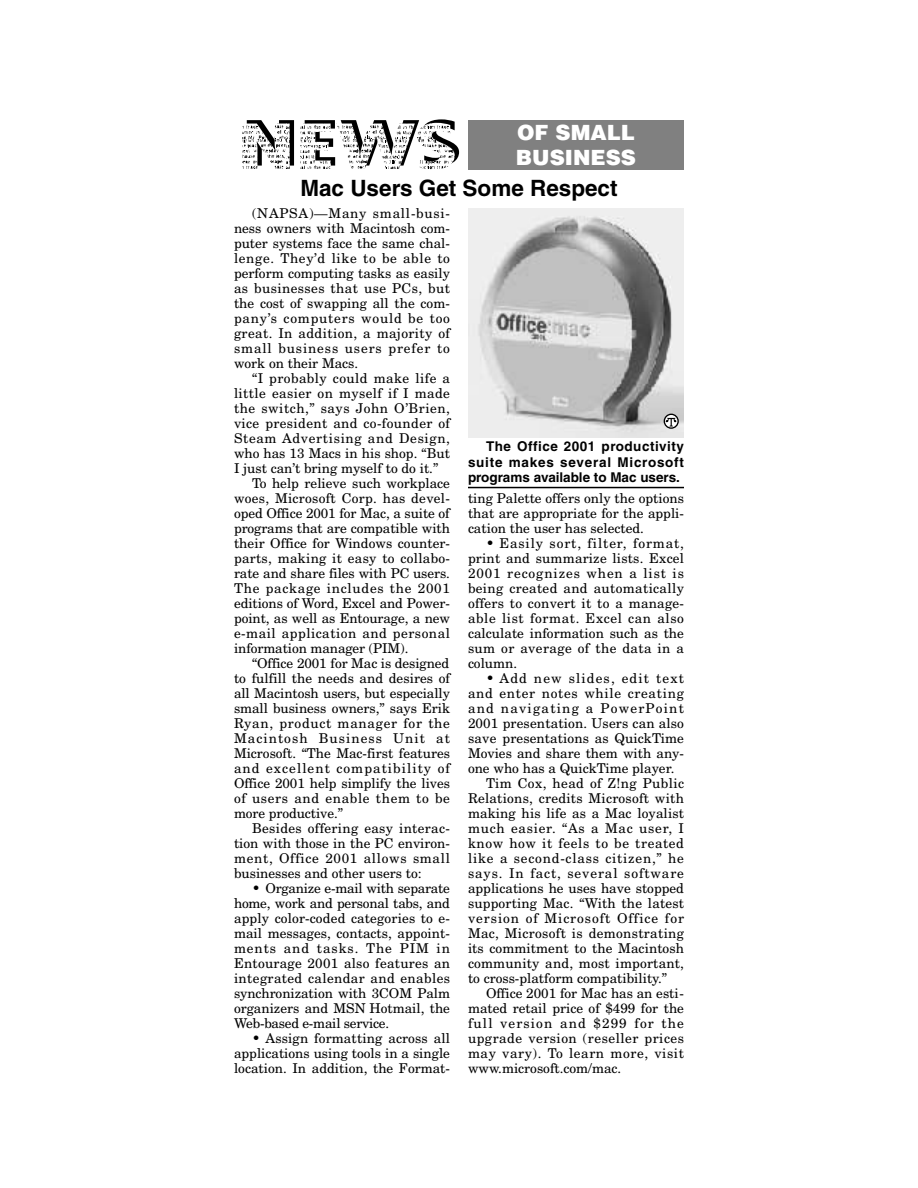
<style>
.page{position:relative;width:918px;height:1188px;background:#fff}
.page>*{position:absolute;margin:0;border:0;box-sizing:border-box;transform-origin:0 0}
.t1{font:700 22.5px "Helvetica";color:#000}
.t2{font:900 21px/25.2px "Helvetica";color:#fff}
.t3{font:13.5px/15px "New Century Schlbk";letter-spacing:.01em;color:#000;text-align:justify}
.t4{font:13.5px "New Century Schlbk";letter-spacing:.055em;color:#000}
.t5{font:13.5px "New Century Schlbk";letter-spacing:.035em;color:#000}
.t6{font:700 13.5px/15.8px "Helvetica";color:#000;text-align:justify}
.t7{font:13.5px "New Century Schlbk";letter-spacing:.03em;color:#000}
.t8{font:13.5px "New Century Schlbk";letter-spacing:.05em;color:#000}
.t9{font:13.5px "New Century Schlbk";letter-spacing:.04em;color:#000}
.t10{font:13.5px "New Century Schlbk";letter-spacing:.085em;color:#000}
.t11{font:13.5px "New Century Schlbk";letter-spacing:.06em;color:#000}
.t12{font:13.5px "New Century Schlbk";letter-spacing:.075em;color:#000}
.t13{font:13.5px "New Century Schlbk";letter-spacing:.065em;color:#000}
.t14{font:13.5px "New Century Schlbk";letter-spacing:.07em;color:#000}
.t15{font:13.5px "New Century Schlbk";letter-spacing:.045em;color:#000}
.t16{font:13.5px "New Century Schlbk";letter-spacing:.09em;color:#000}
.t17{font:13.5px "New Century Schlbk";letter-spacing:.08em;color:#000}
</style>
<div class="page">
<img style="left:468px;top:208px;width:216px;height:230px">
<svg style="left:664px;top:414px;width:15px;height:15px"></svg>
<svg style="left:665px;top:415px;width:12px;height:12px"></svg>
<svg style="left:665px;top:418px;width:11px;height:9px"></svg>
<hr style="left:468px;top:487px;width:216px;height:1px;background:#000">
<div style="left:468px;top:120px;width:216px;height:50px;background:#808080"></div>
<svg style="left:242px;top:120px;width:52px;height:49px"></svg>
<svg style="left:300px;top:119px;width:159px;height:51px"></svg>
<h2 class="t2" style="left:516px;top:119px;width:122px">OF SMALL<br>BUSINESS</h2>
<h1 class="t1" style="left:300px;top:175px;width:319px">Mac Users Get Some Respect</h1>
<p class="t3" style="left:234px;top:206px;width:218px;text-indent:18px">(NAPSA)—Many small-busi&shy;ness owners with Macintosh com&shy;puter systems face the same chal&shy;lenge. They’d like to be able to perform computing tasks as easily as businesses that use PCs, but the cost of swapping all the com&shy;pany’s computers would be too great. In addition, a majority of small business users prefer to work on their Macs.</p>
<p class="t5" style="left:252px;top:370px;width:200px">“I probably could make life a</p>
<p class="t7" style="left:234px;top:385px;width:218px">little easier on myself if I made</p>
<p class="t9" style="left:234px;top:400px;width:218px">the switch,” says John O’Brien,</p>
<p class="t7" style="left:234px;top:415px;width:218px">vice president and co-founder of</p>
<p class="t8" style="left:234px;top:430px;width:218px">Steam Advertising and Design,</p>
<p class="t3" style="left:234px;top:446px;width:218px">who has 13 Macs in his shop. “But</p>
<p class="t3" style="left:234px;top:461px;width:206px">I just can’t bring myself to do it.”</p>
<p class="t3" style="left:252px;top:476px;width:200px">To help relieve such workplace</p>
<p class="t3" style="left:234px;top:491px;width:218px">woes, Microsoft Corp. has devel-</p>
<p class="t3" style="left:234px;top:506px;width:217px">oped Office 2001 for Mac, a suite of</p>
<p class="t3" style="left:234px;top:521px;width:217px">programs that are compatible with</p>
<p class="t3" style="left:234px;top:536px;width:218px">their Office for Windows counter-</p>
<p class="t3" style="left:234px;top:551px;width:218px">parts, making it easy to collabo-</p>
<p class="t3" style="left:234px;top:566px;width:217px">rate and share files with PC users.</p>
<p class="t4" style="left:234px;top:580px;width:218px">The package includes the 2001</p>
<p class="t3" style="left:234px;top:596px;width:217px">editions of Word, Excel and Power-</p>
<p class="t3" style="left:234px;top:611px;width:218px">point, as well as Entourage, a new</p>
<p class="t5" style="left:234px;top:625px;width:217px">e-mail application and personal</p>
<p class="t3" style="left:234px;top:641px;width:176px">information manager (PIM).</p>
<p class="t3" style="left:252px;top:656px;width:199px">“Office 2001 for Mac is designed</p>
<p class="t3" style="left:234px;top:671px;width:218px">to fulfill the needs and desires of</p>
<p class="t3" style="left:234px;top:686px;width:217px">all Macintosh users, but especially</p>
<p class="t3" style="left:234px;top:701px;width:218px">small business owners,” says Erik</p>
<p class="t4" style="left:234px;top:715px;width:218px">Ryan, product manager for the</p>
<p class="t17" style="left:234px;top:730px;width:218px">Macintosh Business Unit at</p>
<p class="t3" style="left:234px;top:746px;width:218px">Microsoft. “The Mac-first features</p>
<p class="t12" style="left:234px;top:760px;width:218px">and excellent compatibility of</p>
<p class="t3" style="left:234px;top:776px;width:217px">Office 2001 help simplify the lives</p>
<p class="t8" style="left:234px;top:790px;width:218px">of users and enable them to be</p>
<p class="t3" style="left:234px;top:806px;width:111px">more productive.”</p>
<p class="t3" style="left:252px;top:821px;width:199px">Besides offering easy interac-</p>
<p class="t3" style="left:234px;top:836px;width:218px">tion with those in the PC environ-</p>
<p class="t8" style="left:234px;top:850px;width:218px">ment, Office 2001 allows small</p>
<p class="t3" style="left:234px;top:866px;width:189px">businesses and other users to:</p>
<p class="t3" style="left:234px;top:881px;width:218px;text-indent:18px">• Organize e-mail with separate home, work and personal tabs, and apply color-coded categories to e&shy;mail messages, contacts, appoint&shy;ments and tasks. The PIM in Entourage 2001 also features an integrated calendar and enables synchronization with 3COM Palm organizers and MSN Hotmail, the Web-based e-mail service.</p>
<p class="t3" style="left:234px;top:1031px;width:218px;text-indent:18px">• Assign formatting across all applications using tools in a single location. In addition, the Format-</p>
<p class="t6" style="left:468px;top:438px;width:218px;text-indent:18px">The Office 2001 productivity suite makes several Microsoft programs available to Mac users.</p>
<p class="t3" style="left:468px;top:490px;width:218px">ting Palette offers only the options that are appropriate for the appli&shy;cation the user has selected.</p>
<p class="t3" style="left:468px;top:535px;width:218px;text-indent:18px">• Easily sort, filter, format, print and summarize lists. Excel 2001 recognizes when a list is being created and automatically offers to convert it to a manage&shy;able list format. Excel can also calculate information such as the sum or average of the data in a column.</p>
<p class="t10" style="left:486px;top:670px;width:200px">• Add new slides, edit text</p>
<p class="t4" style="left:468px;top:685px;width:218px">and enter notes while creating</p>
<p class="t16" style="left:468px;top:700px;width:218px">and navigating a PowerPoint</p>
<p class="t3" style="left:468px;top:715px;width:218px">2001 presentation. Users can also</p>
<p class="t3" style="left:468px;top:730px;width:218px">save presentations as QuickTime</p>
<p class="t3" style="left:468px;top:745px;width:218px">Movies and share them with any-</p>
<p class="t3" style="left:468px;top:760px;width:208px">one who has a QuickTime player.</p>
<p class="t7" style="left:486px;top:775px;width:200px">Tim Cox, head of Z!ng Public</p>
<p class="t3" style="left:468px;top:790px;width:218px">Relations, credits Microsoft with</p>
<p class="t3" style="left:468px;top:805px;width:218px">making his life as a Mac loyalist</p>
<p class="t4" style="left:468px;top:820px;width:218px">much easier. “As a Mac user, I</p>
<p class="t9" style="left:468px;top:835px;width:217px">know how it feels to be treated</p>
<p class="t11" style="left:468px;top:850px;width:218px">like a second-class citizen,” he</p>
<p class="t13" style="left:468px;top:865px;width:218px">says. In fact, several software</p>
<p class="t3" style="left:468px;top:880px;width:218px">applications he uses have stopped</p>
<p class="t3" style="left:468px;top:895px;width:218px">supporting Mac. “With the latest</p>
<p class="t14" style="left:468px;top:910px;width:218px">version of Microsoft Office for</p>
<p class="t3" style="left:468px;top:925px;width:218px">Mac, Microsoft is demonstrating</p>
<p class="t3" style="left:468px;top:940px;width:218px">its commitment to the Macintosh</p>
<p class="t3" style="left:468px;top:955px;width:218px">community and, most important,</p>
<p class="t3" style="left:468px;top:970px;width:201px">to cross-platform compatibility.”</p>
<p class="t3" style="left:486px;top:985px;width:200px">Office 2001 for Mac has an esti-</p>
<p class="t3" style="left:468px;top:1000px;width:218px">mated retail price of $499 for the</p>
<p class="t10" style="left:468px;top:1015px;width:218px">full version and $299 for the</p>
<p class="t5" style="left:468px;top:1030px;width:218px">upgrade version (reseller prices</p>
<p class="t15" style="left:468px;top:1045px;width:218px">may vary). To learn more, visit</p>
<p class="t3" style="left:468px;top:1060px;width:155px">www.microsoft.com/mac.</p>
</div>
